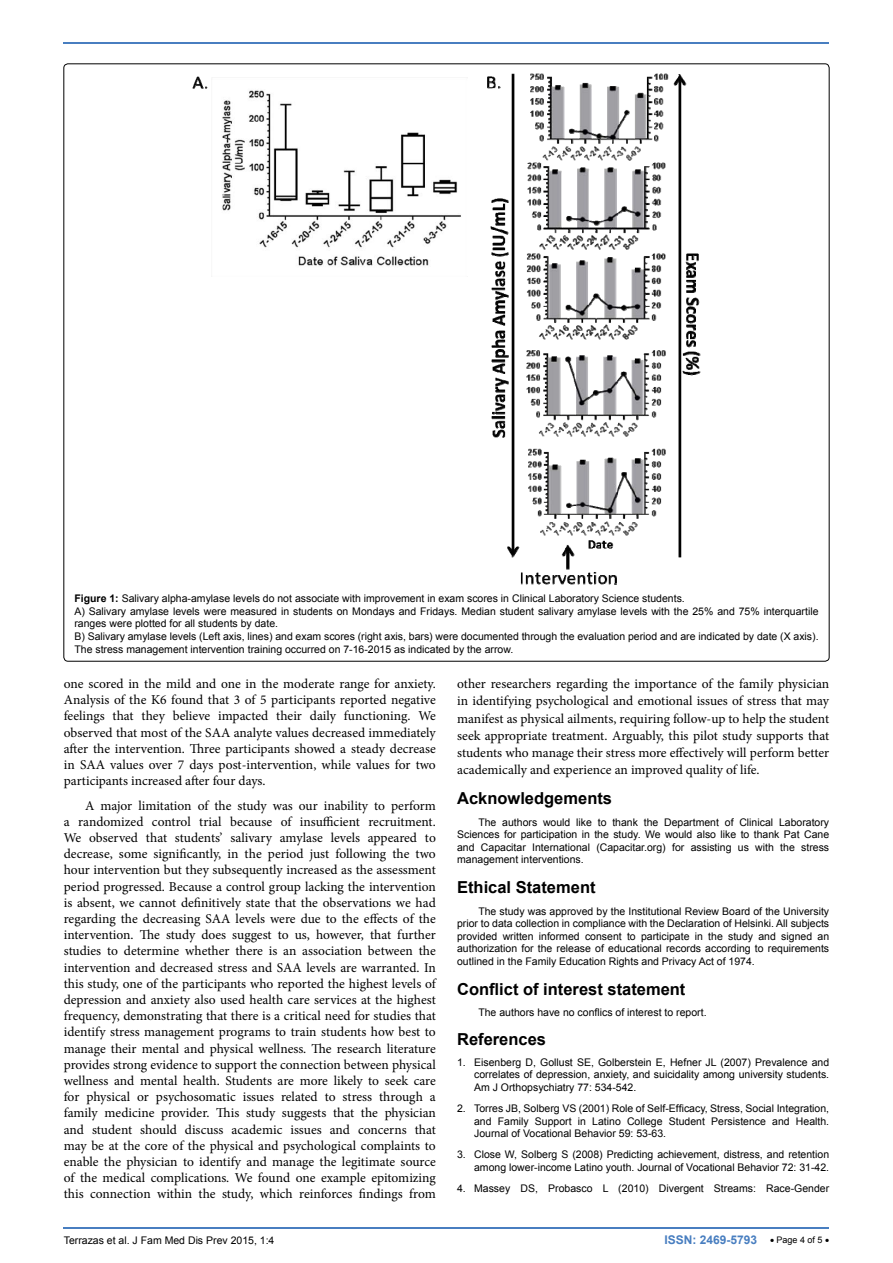
<style>
.page{position:relative;width:893px;height:1263px;background:#fff}
.page>*{position:absolute;margin:0;border:0;box-sizing:border-box;transform-origin:0 0}
.t1{font:700 16.5px "Arial";color:#000}
.t2{font:13.5px/16.2px "Minion Pro";color:#000;text-align:justify}
.t3{font:700 12px "Arial";color:#487ec0}
.t4{font:10.5px/12.6px "Arial";color:#000;text-align:justify}
.s1{font-weight:700}
.s2{color:#000}
.s3{font-weight:400;font-size:9px;color:#000}
</style>
<div class="page">
<hr style="left:64px;top:1227px;width:765px;height:2px;background:#487ec0">
<hr style="left:64px;top:42px;width:765px;height:2px;background:#487ec0">
<img style="left:192px;top:73px;width:509px;height:512px">
<p class="t4" style="left:74px;top:592px;width:746px;text-align:left"><span class="s1">Figure 1:</span> Salivary alpha-amylase levels do not associate with improvement in exam scores in Clinical Laboratory Science students.<br>A) Salivary amylase levels were measured in students on Mondays and Fridays. Median student salivary amylase levels with the 25% and 75% interquartile ranges were plotted for all students by date.<br>B) Salivary amylase levels (Left axis, lines) and exam scores (right axis, bars) were documented through the evaluation period and are indicated by date (X axis).<br>The stress management intervention training occurred on 7-16-2015 as indicated by the arrow.</p>
<p class="t2" style="left:64px;top:676px;width:374px">one scored in the mild and one in the moderate range for anxiety.<br>Analysis of the K6 found that 3 of 5 participants reported negative feelings that they believe impacted their daily functioning. We observed that most of the SAA analyte values decreased immediately after the intervention. Three participants showed a steady decrease in SAA values over 7 days post-intervention, while values for two participants increased after four days.</p>
<p class="t2" style="left:64px;top:797px;width:374px;text-indent:21px">A major limitation of the study was our inability to perform a randomized control trial because of insufficient recruitment.<br>We observed that students’ salivary amylase levels appeared to decrease, some significantly, in the period just following the two hour intervention but they subsequently increased as the assessment period progressed. Because a control group lacking the intervention is absent, we cannot definitively state that the observations we had regarding the decreasing SAA levels were due to the effects of the intervention. The study does suggest to us, however, that further studies to determine whether there is an association between the intervention and decreased stress and SAA levels are warranted. In this study, one of the participants who reported the highest levels of depression and anxiety also used health care services at the highest frequency, demonstrating that there is a critical need for studies that identify stress management programs to train students how best to manage their mental and physical wellness. The research literature provides strong evidence to support the connection between physical wellness and mental health. Students are more likely to seek care for physical or psychosomatic issues related to stress through a family medicine provider. This study suggests that the physician and student should discuss academic issues and concerns that may be at the core of the physical and psychological complaints to enable the physician to identify and manage the legitimate source of the medical complications. We found one example epitomizing this connection within the study, which reinforces findings from</p>
<p class="t2" style="left:457px;top:675px;width:374px;line-height:17.2px">other researchers regarding the importance of the family physician in identifying psychological and emotional issues of stress that may manifest as physical ailments, requiring follow-up to help the student seek appropriate treatment. Arguably, this pilot study supports that students who manage their stress more effectively will perform better academically and experience an improved quality of life.</p>
<p class="t1" style="left:457px;top:788px;width:156px">Acknowledgements</p>
<p class="t4" style="left:457px;top:816px;width:374px;text-indent:21px">The authors would like to thank the Department of Clinical Laboratory Sciences for participation in the study. We would also like to thank Pat Cane and Capacitar International (Capacitar.org) for assisting us with the stress management interventions.</p>
<p class="t1" style="left:457px;top:877px;width:140px">Ethical Statement</p>
<p class="t4" style="left:457px;top:905px;width:374px;text-indent:21px">The study was approved by the Institutional Review Board of the University prior to data collection in compliance with the Declaration of Helsinki. All subjects provided written informed consent to participate in the study and signed an authorization for the release of educational records according to requirements outlined in the Family Education Rights and Privacy Act of 1974.</p>
<p class="t1" style="left:457px;top:978px;width:230px">Conflict of interest statement</p>
<p class="t4" style="left:478px;top:1006px;width:230px">The authors have no conflics of interest to report.</p>
<p class="t1" style="left:457px;top:1028px;width:90px">References</p>
<p class="t4" style="left:474px;top:1056px;width:357px;text-indent:-17px">1. Eisenberg D, Gollust SE, Golberstein E, Hefner JL (2007) Prevalence and correlates of depression, anxiety, and suicidality among university students.<br>Am J Orthopsychiatry 77: 534-542.</p>
<p class="t4" style="left:474px;top:1102px;width:357px;text-indent:-17px">2. Torres JB, Solberg VS (2001) Role of Self-Efficacy, Stress, Social Integration, and Family Support in Latino College Student Persistence and Health.<br>Journal of Vocational Behavior 59: 53-63.</p>
<p class="t4" style="left:457px;top:1148px;width:374px;text-align:right">3. Close W, Solberg S (2008) Predicting achievement, distress, and retention among lower-income Latino youth. Journal of Vocational Behavior 72: 31-42.</p>
<p class="t4" style="left:457px;top:1182px;width:374px">4. Massey DS, Probasco L (2010) Divergent Streams: Race-Gender</p>
<p class="t4" style="left:64px;top:1234px;width:212px">Terrazas et al. J Fam Med Dis Prev 2015, 1:4</p>
<p class="t3" style="left:664px;top:1232px;width:166px">ISSN: 2469-5793 <span class="s2">•</span> <span class="s3">Page 4 of 5</span> <span class="s2">•</span></p>
</div>
